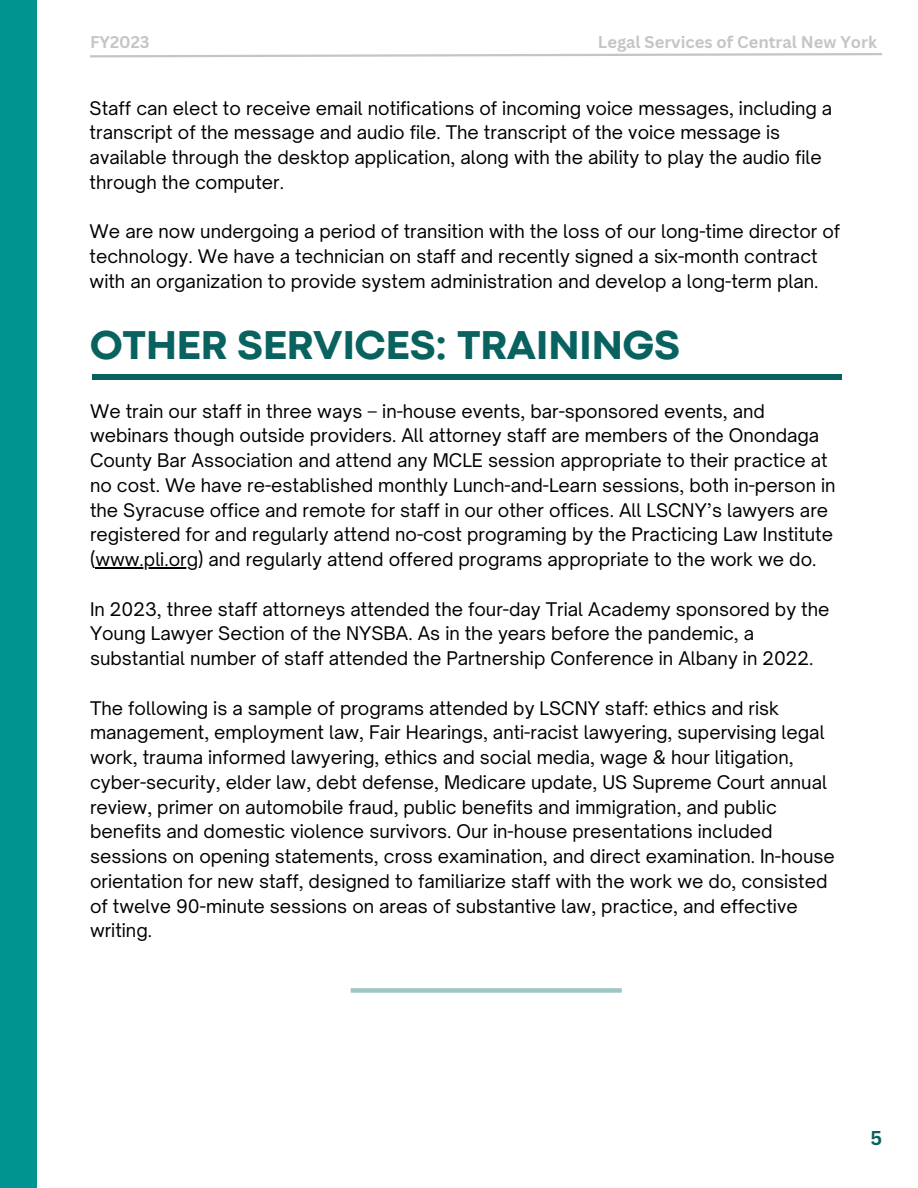
<style>
.page{position:relative;width:918px;height:1188px;background:#fff}
.page>*{position:absolute;margin:0;border:0;box-sizing:border-box;transform-origin:0 0}
.t1{font:800 42px "Codec Pro";color:#08625f}
.t2{font:700 19.5px "Canva Sans";color:#08625f}
.t3{font:18px/24.8px "Open Sauce One";color:#000}
.t4{font:700 16.5px "Canva Sans";color:#c3c5c6}
</style>
<div class="page">
<div style="left:0;top:0;width:37px;height:1188px;background:#009490"></div>
<div style="left:92px;top:374px;width:750px;height:6px;background:#08625f"></div>
<hr style="left:95px;top:567px;width:103px;height:1px;background:#000">
<svg style="left:90px;top:53px;width:792px;height:5px"></svg>
<div style="left:351px;top:988px;width:271px;height:5px;background:#9dc6c5"></div>
<p class="t4" style="left:90px;top:31px;width:61px">FY2023</p>
<p class="t4" style="left:598px;top:31px;width:281px">Legal Services of Central New York</p>
<p class="t3" style="left:90px;top:95px;width:744px">Staff can elect to receive email notifications of incoming voice messages, including a transcript of the message and audio file. The transcript of the voice message is available through the desktop application, along with the ability to play the audio file through the computer.</p>
<p class="t3" style="left:90px;top:219px;width:752px">We are now undergoing a period of transition with the loss of our long-time director of technology. We have a technician on staff and recently signed a six-month contract with an organization to provide system administration and develop a long-term plan.</p>
<p class="t1" style="left:90px;top:331px;width:591px">OTHER SERVICES: TRAININGS</p>
<p class="t3" style="left:90px;top:398px;width:747px">We train our staff in three ways – in-house events, bar-sponsored events, and webinars though outside providers. All attorney staff are members of the Onondaga County Bar Association and attend any MCLE session appropriate to their practice at no cost. We have re-established monthly Lunch-and-Learn sessions, both in-person in the Syracuse office and remote for staff in our other offices. All LSCNY’s lawyers are registered for and regularly attend no-cost programing by the Practicing Law Institute (www.pli.org) and regularly attend offered programs appropriate to the work we do.</p>
<p class="t3" style="left:90px;top:596px;width:741px">In 2023, three staff attorneys attended the four-day Trial Academy sponsored by the<br>Young Lawyer Section of the NYSBA. As in the years before the pandemic, a substantial number of staff attended the Partnership Conference in Albany in 2022.</p>
<p class="t3" style="left:90px;top:695px;width:746px">The following is a sample of programs attended by LSCNY staff: ethics and risk management, employment law, Fair Hearings, anti-racist lawyering, supervising legal work, trauma informed lawyering, ethics and social media, wage &amp; hour litigation, cyber-security, elder law, debt defense, Medicare update, US Supreme Court annual review, primer on automobile fraud, public benefits and immigration, and public benefits and domestic violence survivors. Our in-house presentations included sessions on opening statements, cross examination, and direct examination. In-house orientation for new staff, designed to familiarize staff with the work we do, consisted of twelve 90-minute sessions on areas of substantive law, practice, and effective writing.</p>
<p class="t2" style="left:870px;top:1124px;width:13px">5</p>
</div>
